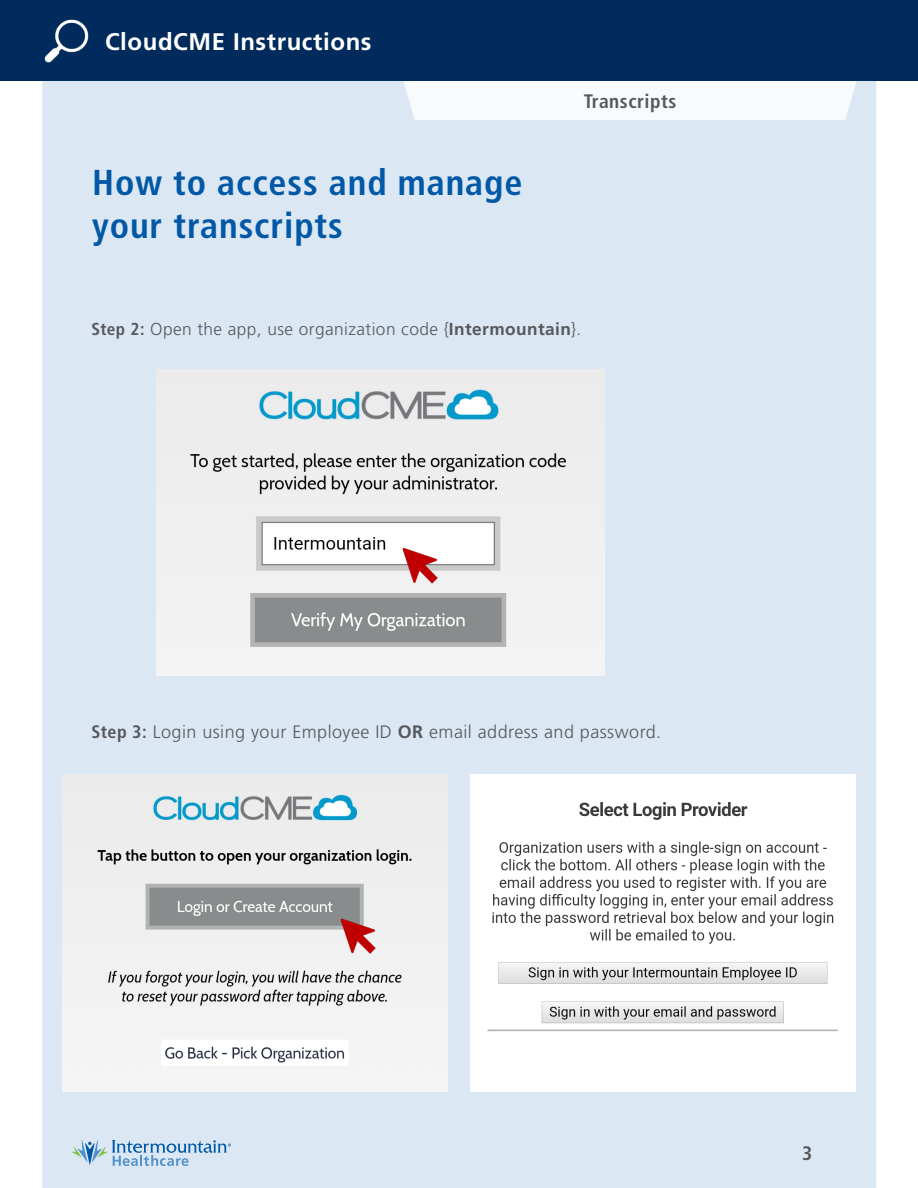
<style>
.page{position:relative;width:918px;height:1188px;background:#fff}
.page>*{position:absolute;margin:0;border:0;box-sizing:border-box;transform-origin:0 0}
.t1{font:700 condensed 36px "Frutiger LT Std";letter-spacing:.025em;color:#0158a6}
.t2{font:700 24px "Frutiger LT Std";letter-spacing:.025em;color:#fff}
.t3{font:700 condensed 19.5px "Frutiger LT Std";letter-spacing:.025em;color:#57585a}
.t4{font:300 18px "Frutiger LT Std";letter-spacing:.025em;color:#57585a}
.t5{font:300 17.25px "Frutiger LT Std";letter-spacing:.025em;color:#57585a}
.s1{font-weight:700;font-stretch:condensed}
.s2{font-weight:700}
</style>
<div class="page">
<div style="left:42px;top:81px;width:834px;height:1107px;background:#dbe7f3"></div>
<svg style="left:404px;top:81px;width:452px;height:39px"></svg>
<div style="left:0;top:0;width:918px;height:81px;background:#002b5c"></div>
<img style="left:44px;top:19px;width:45px;height:44px">
<svg style="left:72px;top:1140px;width:159px;height:26px;background:#afcbe2"></svg>
<img style="left:156px;top:369px;width:448px;height:307px">
<img style="left:390px;top:536px;width:60px;height:59px">
<img style="left:63px;top:774px;width:385px;height:318px">
<img style="left:470px;top:774px;width:385px;height:318px">
<img style="left:328px;top:906px;width:60px;height:60px">
<p class="t2" style="left:105px;top:27px;width:268px">CloudCME Instructions</p>
<p class="t1" style="left:92px;top:161px;width:432px">How to access and manage</p>
<p class="t1" style="left:92px;top:204px;width:252px">your transcripts</p>
<p class="t3" style="left:584px;top:89px;width:94px">Transcripts</p>
<p class="t5" style="left:91px;top:319px;width:492px"><span class="s1">Step 2:</span> Open the app, use organization code {<span class="s2">Intermountain</span>}.</p>
<p class="t4" style="left:91px;top:722px;width:571px"><span class="s1">Step 3:</span> Login using your Employee ID <span class="s2">OR</span> email address and password.</p>
<p class="t3" style="left:802px;top:1142px;width:12px">3</p>
</div>
